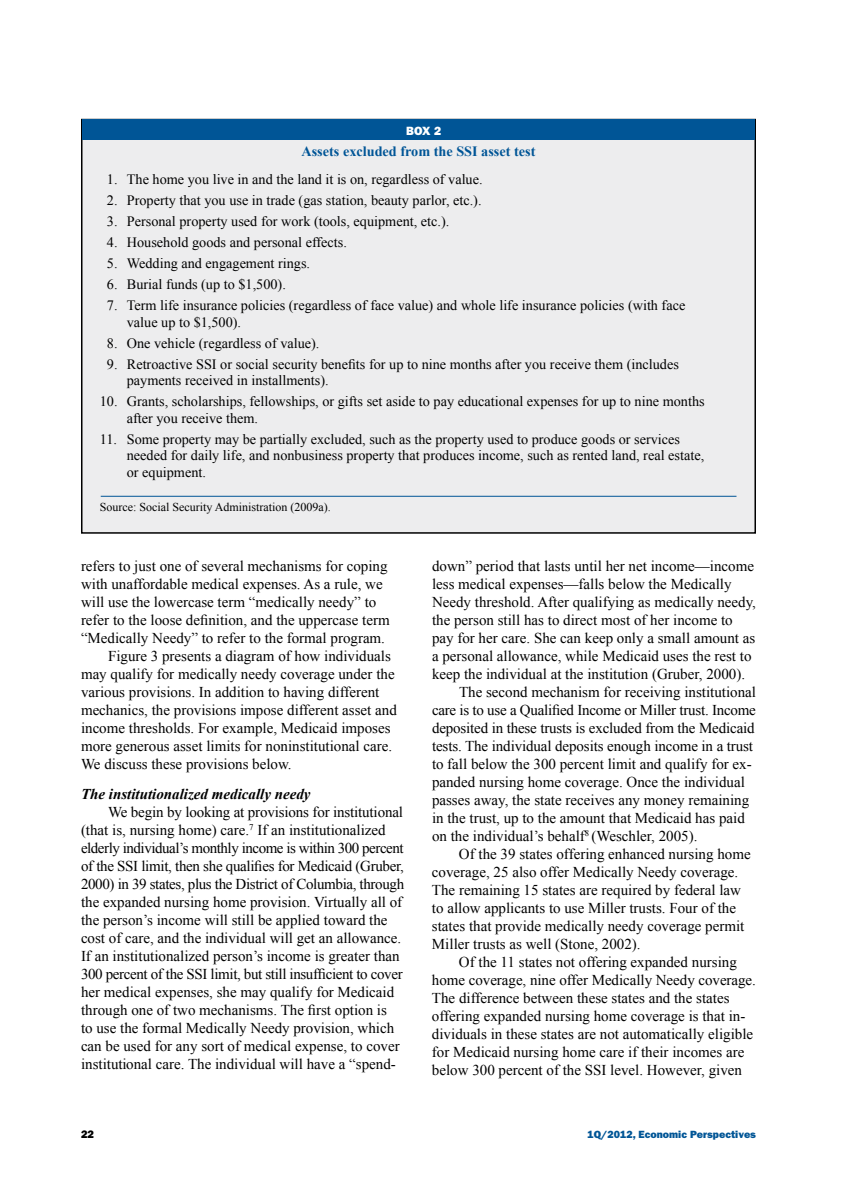
<style>
.page{position:relative;width:864px;height:1188px;background:#fff}
.page>*{position:absolute;margin:0;border:0;box-sizing:border-box;transform-origin:0 0}
.t1{font:15px/18px "Times New Roman";color:#000}
.t2{font:italic 700 15px "Times New Roman";color:#000}
.t3{font:14.25px/16.5px "Times New Roman";color:#000}
.t4{font:700 14.25px "Times New Roman";color:#005596}
.t5{font:12px "Times New Roman";color:#000}
.t6{font:12px "ITC Franklin Gothic Std Hvy";color:#fff}
.t7{font:10.95px "ITC Franklin Gothic Std Hvy";color:#000}
.t8{font:10.5px "ITC Franklin Gothic Std Hvy";color:#005596}
</style>
<div class="page">
<div style="left:82px;top:120px;width:673px;height:413px;background:#ededee"></div>
<div style="left:82px;top:120px;width:672px;height:20px;background:#005596"></div>
<hr style="left:101px;top:496px;width:636px;height:1px;background:#005596">
<p class="t6" style="left:406px;top:124px;width:37px">BOX 2</p>
<p class="t4" style="left:301px;top:141px;width:236px">Assets excluded from the SSI asset test</p>
<p class="t3" style="left:107px;top:171px;width:377px">1. The home you live in and the land it is on, regardless of value.</p>
<p class="t3" style="left:107px;top:192px;width:376px">2. Property that you use in trade (gas station, beauty parlor, etc.).</p>
<p class="t3" style="left:107px;top:213px;width:344px">3. Personal property used for work (tools, equipment, etc.).</p>
<p class="t3" style="left:107px;top:234px;width:242px">4. Household goods and personal effects.</p>
<p class="t3" style="left:107px;top:255px;width:205px">5. Wedding and engagement rings.</p>
<p class="t3" style="left:107px;top:276px;width:180px">6. Burial funds (up to $1,500).</p>
<p class="t3" style="left:127px;top:297px;width:560px;text-indent:-20px">7. Term life insurance policies (regardless of face value) and whole life insurance policies (with face value up to $1,500).</p>
<p class="t3" style="left:107px;top:335px;width:214px">8. One vehicle (regardless of value).</p>
<p class="t3" style="left:127px;top:356px;width:554px;text-indent:-20px">9. Retroactive SSI or social security benefits for up to nine months after you receive them (includes payments received in installments).</p>
<p class="t3" style="left:127px;top:393px;width:579px;text-indent:-27px">10. Grants, scholarships, fellowships, or gifts set aside to pay educational expenses for up to nine months after you receive them.</p>
<p class="t3" style="left:127px;top:431px;width:579px;text-indent:-27px">11. Some property may be partially excluded, such as the property used to produce goods or services needed for daily life, and nonbusiness property that produces income, such as rented land, real estate, or equipment.</p>
<p class="t5" style="left:100px;top:499px;width:232px">Source: Social Security Administration (2009a).</p>
<p class="t1" style="left:81px;top:557px;width:308px">refers to just one of several mechanisms for coping</p>
<p class="t1" style="left:81px;top:575px;width:303px">with unaffordable medical expenses. As a rule, we</p>
<p class="t1" style="left:81px;top:593px;width:297px">will use the lowercase term “medically needy” to</p>
<p class="t1" style="left:81px;top:611px;width:310px">refer to the loose definition, and the uppercase term</p>
<p class="t1" style="left:81px;top:629px;width:306px">“Medically Needy” to refer to the formal program.</p>
<p class="t1" style="left:108px;top:647px;width:284px">Figure 3 presents a diagram of how individuals</p>
<p class="t1" style="left:81px;top:665px;width:315px">may qualify for medically needy coverage under the</p>
<p class="t1" style="left:81px;top:683px;width:300px">various provisions. In addition to having different</p>
<p class="t1" style="left:81px;top:701px;width:317px">mechanics, the provisions impose different asset and</p>
<p class="t1" style="left:81px;top:719px;width:311px">income thresholds. For example, Medicaid imposes</p>
<p class="t1" style="left:81px;top:737px;width:313px">more generous asset limits for noninstitutional care.</p>
<p class="t1" style="left:81px;top:755px;width:212px">We discuss these provisions below.</p>
<p class="t2" style="left:81px;top:784px;width:231px">The institutionalized medically needy</p>
<p class="t1" style="left:81px;top:803px;width:325px;text-indent:27px">We begin by looking at provisions for institutional (that is, nursing home) care.<sup>7</sup> If an institutionalized elderly individual’s monthly income is within 300 percent of the SSI limit, then she qualifies for Medicaid (Gruber, 2000) in 39 states, plus the District of Columbia, through the expanded nursing home provision. Virtually all of the person’s income will still be applied toward the cost of care, and the individual will get an allowance.<br>If an institutionalized person’s income is greater than 300 percent of the SSI limit, but still insufficient to cover her medical expenses, she may qualify for Medicaid through one of two mechanisms. The first option is<br>to use the formal Medically Needy provision, which can be used for any sort of medical expense, to cover institutional care. The individual will have a “spend-</p>
<p class="t1" style="left:432px;top:557px;width:324px">down” period that lasts until her net income—income</p>
<p class="t1" style="left:432px;top:575px;width:301px">less medical expenses—falls below the Medically</p>
<p class="t1" style="left:432px;top:593px;width:325px">Needy threshold. After qualifying as medically needy,</p>
<p class="t1" style="left:432px;top:611px;width:302px">the person still has to direct most of her income to</p>
<p class="t1" style="left:432px;top:629px;width:325px">pay for her care. She can keep only a small amount as</p>
<p class="t1" style="left:432px;top:647px;width:321px">a personal allowance, while Medicaid uses the rest to</p>
<p class="t1" style="left:432px;top:665px;width:315px">keep the individual at the institution (Gruber, 2000).</p>
<p class="t1" style="left:459px;top:683px;width:299px">The second mechanism for receiving institutional</p>
<p class="t1" style="left:432px;top:701px;width:325px">care is to use a Qualified Income or Miller trust. Income</p>
<p class="t1" style="left:432px;top:719px;width:324px">deposited in these trusts is excluded from the Medicaid</p>
<p class="t1" style="left:432px;top:737px;width:323px">tests. The individual deposits enough income in a trust</p>
<p class="t1" style="left:432px;top:755px;width:321px">to fall below the 300 percent limit and qualify for ex-</p>
<p class="t1" style="left:432px;top:773px;width:314px">panded nursing home coverage. Once the individual</p>
<p class="t1" style="left:432px;top:791px;width:319px">passes away, the state receives any money remaining</p>
<p class="t1" style="left:432px;top:809px;width:314px">in the trust, up to the amount that Medicaid has paid</p>
<p class="t1" style="left:432px;top:827px;width:267px">on the individual’s behalf<sup>8</sup> (Weschler, 2005).</p>
<p class="t1" style="left:459px;top:845px;width:293px">Of the 39 states offering enhanced nursing home</p>
<p class="t1" style="left:432px;top:863px;width:308px">coverage, 25 also offer Medically Needy coverage.</p>
<p class="t1" style="left:432px;top:881px;width:311px">The remaining 15 states are required by federal law</p>
<p class="t1" style="left:432px;top:899px;width:306px">to allow applicants to use Miller trusts. Four of the</p>
<p class="t1" style="left:432px;top:917px;width:314px">states that provide medically needy coverage permit</p>
<p class="t1" style="left:432px;top:935px;width:210px">Miller trusts as well (Stone, 2002).</p>
<p class="t1" style="left:459px;top:953px;width:279px">Of the 11 states not offering expanded nursing</p>
<p class="t1" style="left:432px;top:971px;width:326px">home coverage, nine offer Medically Needy coverage.</p>
<p class="t1" style="left:432px;top:989px;width:299px">The difference between these states and the states</p>
<p class="t1" style="left:432px;top:1007px;width:315px">offering expanded nursing home coverage is that in-</p>
<p class="t1" style="left:432px;top:1025px;width:323px">dividuals in these states are not automatically eligible</p>
<p class="t1" style="left:432px;top:1043px;width:314px">for Medicaid nursing home care if their incomes are</p>
<p class="t1" style="left:432px;top:1061px;width:312px">below 300 percent of the SSI level. However, given</p>
<p class="t7" style="left:81px;top:1128px;width:15px">22</p>
<p class="t8" style="left:588px;top:1128px;width:170px">1Q/2012, Economic Perspectives</p>
</div>
